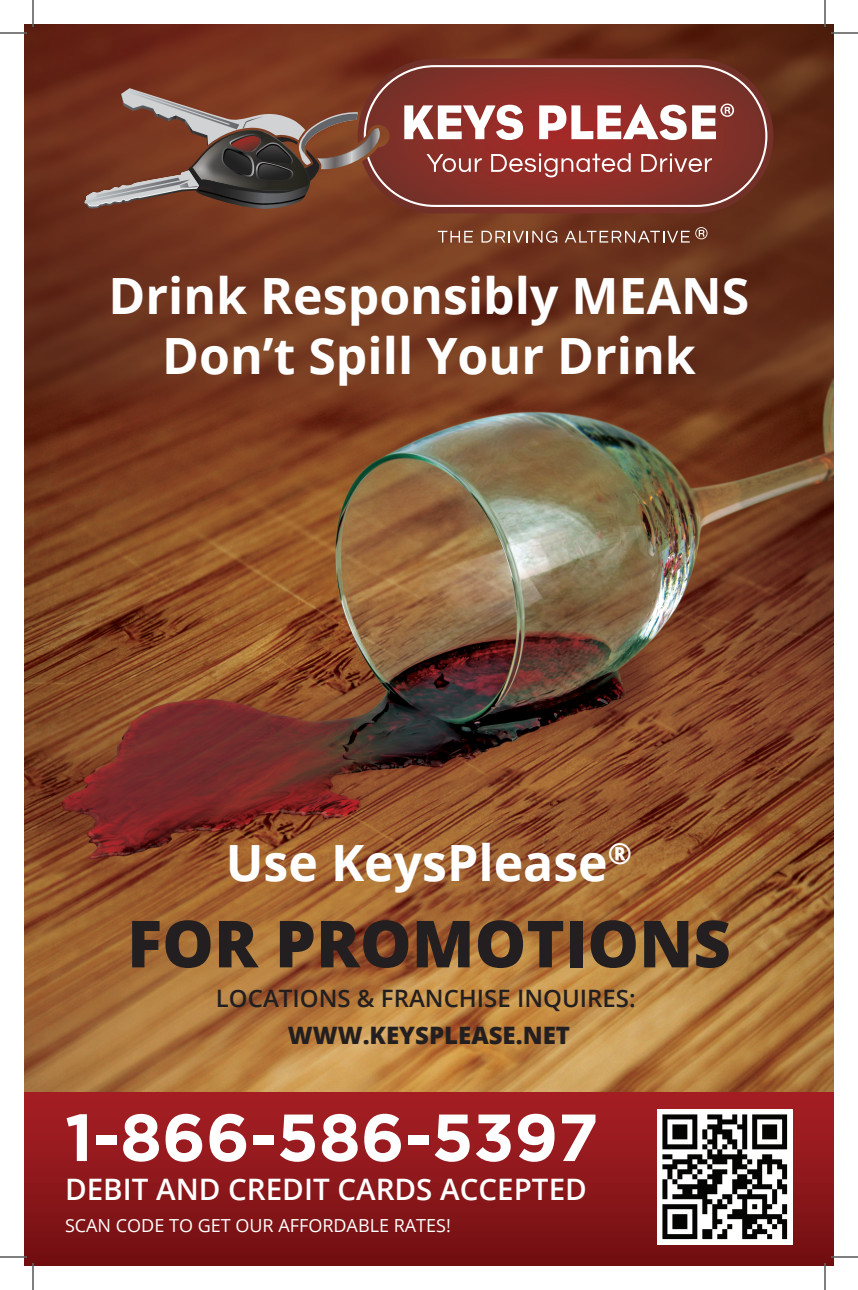
<style>
.page{position:relative;width:858px;height:1290px;background:#fff}
.page>*{position:absolute;margin:0;border:0;box-sizing:border-box;transform-origin:0 0}
.t1{font:700 66.4px "Gotham";color:#fff}
.t2{font:800 65px "Open Sans";color:#231f20}
.t3{font:700 50px/60px "Open Sans";color:#fff;text-align:center}
.t4{font:600 29.6px "Open Sans";color:#fff}
.t5{font:600 24px "Open Sans";color:#231f20}
.t6{font:800 24px "Open Sans";color:#231f20}
.t7{font:18px "Open Sans";color:#fff}
</style>
<div class="page">
<img style="left:24px;top:24px;width:810px;height:1069px">
<svg style="left:358px;top:59px;width:415px;height:154px"></svg>
<svg style="left:364px;top:65px;width:403px;height:142px;fill:#843028"></svg>
<svg style="left:404px;top:105px;width:119px;height:35px"></svg>
<svg style="left:539px;top:104px;width:195px;height:36px"></svg>
<svg style="left:426px;top:154px;width:56px;height:18px"></svg>
<svg style="left:491px;top:153px;width:140px;height:24px"></svg>
<svg style="left:641px;top:154px;width:71px;height:18px"></svg>
<svg style="left:438px;top:231px;width:35px;height:12px"></svg>
<svg style="left:482px;top:231px;width:75px;height:12px"></svg>
<svg style="left:565px;top:227px;width:143px;height:16px"></svg>
<img style="left:170px;top:209px;width:153px;height:9px">
<svg style="left:84px;top:88px;width:299px;height:121px"></svg>
<div style="left:24px;top:1093px;width:810px;height:173px;background:linear-gradient(to bottom,#a71f25,#720f11)"></div>
<img style="left:658px;top:1109px;width:135px;height:135px">
<hr style="left:0;top:32px;width:27px;height:2px;background:#fff">
<hr style="left:831px;top:32px;width:27px;height:2px;background:#fff">
<hr style="left:0;top:1256px;width:27px;height:2px;background:#fff">
<hr style="left:831px;top:1256px;width:27px;height:2px;background:#fff">
<hr style="left:32px;top:0;width:2px;height:27px;background:#fff">
<hr style="left:32px;top:1263px;width:2px;height:27px;background:#fff">
<hr style="left:824px;top:0;width:2px;height:27px;background:#fff">
<hr style="left:824px;top:1263px;width:2px;height:27px;background:#fff">
<svg style="left:0;top:33px;width:27px;height:1px"></svg>
<svg style="left:831px;top:33px;width:27px;height:1px"></svg>
<svg style="left:0;top:1257px;width:27px;height:1px"></svg>
<svg style="left:33px;top:0;width:1px;height:27px"></svg>
<svg style="left:33px;top:1263px;width:1px;height:27px"></svg>
<svg style="left:825px;top:0;width:1px;height:27px"></svg>
<svg style="left:825px;top:1257px;width:33px;height:33px"></svg>
<p class="t3" style="left:109px;top:265px;width:642px">Drink Responsibly MEANS<br>Don’t Spill Your Drink</p>
<p class="t3" style="left:226px;top:832px;width:408px">Use KeysPlease<sup>®</sup></p>
<h2 class="t2" style="left:127px;top:894px;width:605px">FOR PROMOTIONS</h2>
<p class="t5" style="left:216px;top:982px;width:421px">LOCATIONS &amp; FRANCHISE INQUIRES:</p>
<p class="t6" style="left:288px;top:1017px;width:284px">WWW.KEYSPLEASE.NET</p>
<h1 class="t1" style="left:65px;top:1094px;width:535px">1-866-586-5397</h1>
<p class="t4" style="left:65px;top:1168px;width:523px">DEBIT AND CREDIT CARDS ACCEPTED</p>
<p class="t7" style="left:65px;top:1213px;width:387px">SCAN CODE TO GET OUR AFFORDABLE RATES!</p>
</div>
